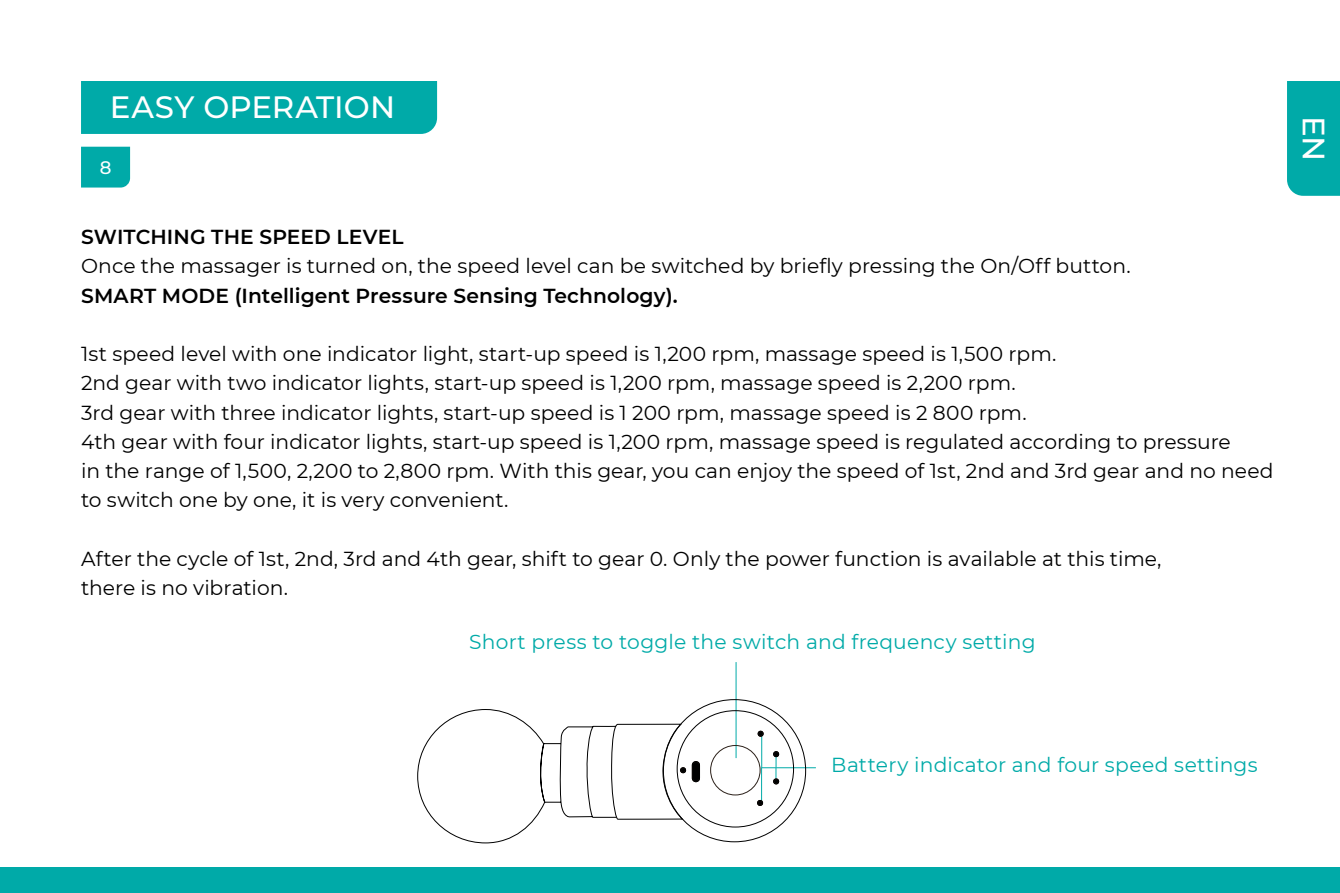
<style>
.page{position:relative;width:1340px;height:893px;background:#fff}
.page>*{position:absolute;margin:0;border:0;box-sizing:border-box;transform-origin:0 0}
.t1{font:500 30.82px "Montserrat";letter-spacing:.005em;color:#fff}
.t2{font:20.25px/29.2px "Montserrat";letter-spacing:.005em;color:#000}
.t3{font:20.25px "Montserrat";letter-spacing:.015em;color:#00aaa8}
.t4{font:600 20.25px "Montserrat";letter-spacing:.005em;color:#000}
.t5{font:500 18.22px "Montserrat";color:#fff}
</style>
<div class="page">
<div style="left:0;top:867px;width:1339px;height:26px;background:#00aaa8"></div>
<div style="left:81px;top:147px;width:49px;height:41px;background:#00aaa8"></div>
<div style="left:81px;top:81px;width:356px;height:53px;background:#00aaa8"></div>
<hr style="left:761px;top:767px;width:55px;height:1px;background:#00aaa8">
<hr style="left:735px;top:662px;width:1px;height:96px;background:#00aaa8">
<svg style="left:417px;top:699px;width:389px;height:145px"></svg>
<div style="left:692px;top:762px;width:7px;height:20px;background:#000;border-radius:4px"></div>
<div style="left:692px;top:761px;width:8px;height:21px;border:1px solid #000;border-radius:4px"></div>
<div style="left:1287px;top:81px;width:52px;height:115px;background:#00aaa8"></div>
<h1 class="t1" style="left:110px;top:86px;width:287px">EASY OPERATION</h1>
<p class="t5" style="left:100px;top:155px;width:13px">8</p>
<p class="t4" style="left:81px;top:223px;width:324px">SWITCHING THE SPEED LEVEL</p>
<p class="t2" style="left:81px;top:251px;width:1051px">Once the massager is turned on, the speed level can be switched by briefly pressing the On/Off button.</p>
<p class="t4" style="left:81px;top:281px;width:598px">SMART MODE (Intelligent Pressure Sensing Technology).</p>
<p class="t2" style="left:81px;top:339px;width:1194px">1st speed level with one indicator light, start-up speed is 1,200 rpm, massage speed is 1,500 rpm.<br>2nd gear with two indicator lights, start-up speed is 1,200 rpm, massage speed is 2,200 rpm.<br>3rd gear with three indicator lights, start-up speed is 1 200 rpm, massage speed is 2 800 rpm.<br>4th gear with four indicator lights, start-up speed is 1,200 rpm, massage speed is regulated according to pressure<br>in the range of 1,500, 2,200 to 2,800 rpm. With this gear, you can enjoy the speed of 1st, 2nd and 3rd gear and no need to switch one by one, it is very convenient.</p>
<p class="t2" style="left:81px;top:543px;width:1082px">After the cycle of 1st, 2nd, 3rd and 4th gear, shift to gear 0. Only the power function is available at this time, there is no vibration.</p>
<p class="t3" style="left:469px;top:628px;width:568px">Short press to toggle the switch and frequency setting</p>
<h1 class="t1" style="left:1335px;top:116px;width:47px;rotate:90deg">EN</h1>
<p class="t3" style="left:831px;top:751px;width:428px">Battery indicator and four speed settings</p>
</div>
